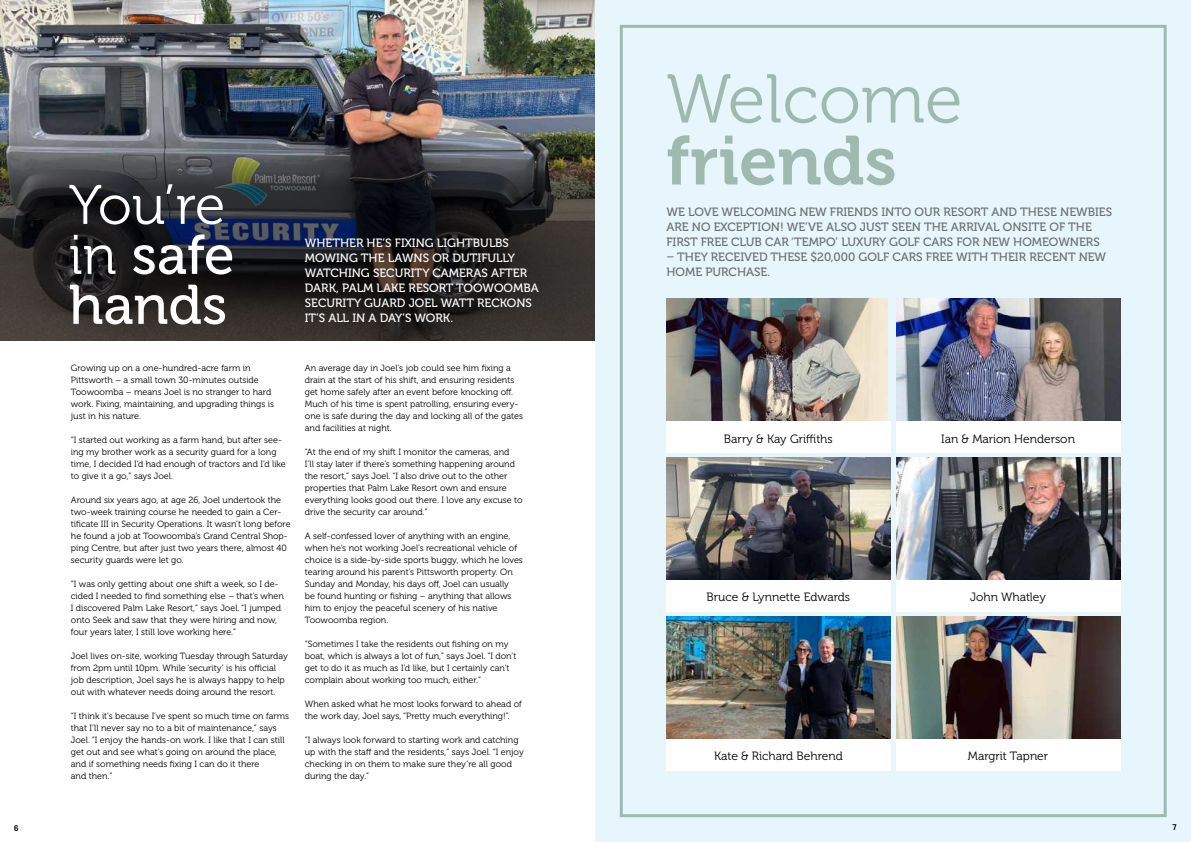
<style>
.page{position:relative;width:1191px;height:842px;background:#fff}
.page>*{position:absolute;margin:0;border:0;box-sizing:border-box;transform-origin:0 0}
.t1{font:68.9px "Museo 300";color:#9fb9af}
.t2{font:68.9px "Museo 700";color:#9fb9af}
.t3{font:55.5px/50px "Museo 500";color:#fff}
.t4{font:55.5px "Museo 300";color:#fff}
.t5{font:12px/15px "Museo 500";color:#6b6e6e}
.t6{font:12px/15px "Museo 500";color:#fff}
.t7{font:12px "Museo 300";color:#000}
.t8{font:9px/12px "Museo 300";color:#000}
.t9{font:700 8px "Trade Gothic LT Std";color:#000}
.s1{font-family:"Museo 300"}
</style>
<div class="page">
<img style="left:0;top:0;width:595px;height:126px">
<svg style="left:0;top:126px;width:595px;height:214px;background:#323133"></svg>
<div style="left:595px;top:0;width:596px;height:842px;background:#e7f5fd"></div>
<div style="left:620px;top:25px;width:546px;height:792px;border:3px solid #9fb9af"></div>
<img style="left:666px;top:298px;width:221px;height:123px">
<img style="left:666px;top:457px;width:224px;height:123px">
<img style="left:666px;top:617px;width:224px;height:122px">
<img style="left:896px;top:298px;width:224px;height:123px">
<img style="left:896px;top:457px;width:224px;height:123px">
<img style="left:896px;top:617px;width:224px;height:122px">
<div style="left:666px;top:421px;width:224px;height:32px;background:#fff"></div>
<div style="left:666px;top:580px;width:224px;height:32px;background:#fff"></div>
<div style="left:896px;top:580px;width:224px;height:32px;background:#fff"></div>
<div style="left:896px;top:739px;width:224px;height:32px;background:#fff"></div>
<div style="left:666px;top:739px;width:224px;height:32px;background:#fff"></div>
<div style="left:896px;top:421px;width:224px;height:32px;background:#fff"></div>
<h2 class="t4" style="left:69px;top:175px;width:158px">You’re</h2>
<h2 class="t3" style="left:69px;top:231px;width:167px"><span class="s1">in</span> safe hands</h2>
<h3 class="t6" style="left:305px;top:235px;width:235px">WHETHER HE’S FIXING LIGHTBULBS<br>MOWING THE LAWNS OR DUTIFULLY<br>WATCHING SECURITY CAMERAS AFTER<br>DARK, PALM LAKE RESORT TOOWOOMBA<br>SECURITY GUARD JOEL WATT RECKONS<br>IT’S ALL IN A DAY’S WORK.</h3>
<p class="t8" style="left:71px;top:362px;width:205px">Growing up on a one-hundred-acre farm in Pittsworth – a small town 30-minutes outside Toowoomba – means Joel is no stranger to hard work. Fixing, maintaining, and upgrading things is just in his nature.</p>
<p class="t8" style="left:71px;top:434px;width:216px">“I started out working as a farm hand, but after see&shy;ing my brother work as a security guard for a long time, I decided I’d had enough of tractors and I’d like to give it a go,” says Joel.</p>
<p class="t8" style="left:71px;top:494px;width:221px">Around six years ago, at age 26, Joel undertook the two-week training course he needed to gain a Cer&shy;tificate III in Security Operations. It wasn’t long before he found a job at Toowoomba’s Grand Central Shop&shy;ping Centre, but after just two years there, almost 40 security guards were let go.</p>
<p class="t8" style="left:71px;top:578px;width:215px">“I was only getting about one shift a week, so I de&shy;cided I needed to find something else – that’s when I discovered Palm Lake Resort,” says Joel. “I jumped onto Seek and saw that they were hiring and now, four years later, I still love working here.”</p>
<p class="t8" style="left:71px;top:650px;width:219px">Joel lives on-site, working Tuesday through Saturday from 2pm until 10pm. While ‘security’ is his official job description, Joel says he is always happy to help out with whatever needs doing around the resort.</p>
<p class="t8" style="left:71px;top:710px;width:220px">“I think it’s because I’ve spent so much time on farms that I’ll never say no to a bit of maintenance,” says Joel. “I enjoy the hands-on work. I like that I can still get out and see what’s going on around the place, and if something needs fixing I can do it there<br>and then.”</p>
<p class="t8" style="left:305px;top:362px;width:220px">An average day in Joel’s job could see him fixing a drain at the start of his shift, and ensuring residents get home safely after an event before knocking off.<br>Much of his time is spent patrolling, ensuring every&shy;one is safe during the day and locking all of the gates and facilities at night.</p>
<p class="t8" style="left:305px;top:446px;width:219px">“At the end of my shift I monitor the cameras, and<br>I’ll stay later if there’s something happening around the resort,” says Joel. “I also drive out to the other properties that Palm Lake Resort own and ensure everything looks good out there. I love any excuse to drive the security car around.”</p>
<p class="t8" style="left:305px;top:530px;width:219px">A self-confessed lover of anything with an engine, when he’s not working Joel’s recreational vehicle of choice is a side-by-side sports buggy, which he loves tearing around his parent’s Pittsworth property. On Sunday and Monday, his days off, Joel can usually<br>be found hunting or fishing – anything that allows him to enjoy the peaceful scenery of his native Toowoomba region.</p>
<p class="t8" style="left:305px;top:638px;width:213px">“Sometimes I take the residents out fishing on my boat, which is always a lot of fun,” says Joel. “I don’t get to do it as much as I’d like, but I certainly can’t complain about working too much, either.”</p>
<p class="t8" style="left:305px;top:698px;width:219px">When asked what he most looks forward to ahead of the work day, Joel says, “Pretty much everything!”.</p>
<p class="t8" style="left:305px;top:734px;width:221px">“I always look forward to starting work and catching up with the staff and the residents,” says Joel. “I enjoy checking in on them to make sure they’re all good during the day.”</p>
<h1 class="t1" style="left:666px;top:62px;width:298px">Welcome</h1>
<h1 class="t2" style="left:666px;top:122px;width:232px">friends</h1>
<h3 class="t5" style="left:666px;top:204px;width:447px">WE LOVE WELCOMING NEW FRIENDS INTO OUR RESORT AND THESE NEWBIES<br>ARE NO EXCEPTION! WE’VE ALSO JUST SEEN THE ARRIVAL ONSITE OF THE<br>FIRST FREE CLUB CAR ‘TEMPO’ LUXURY GOLF CARS FOR NEW HOMEOWNERS</h3>
<h3 class="t5" style="left:666px;top:249px;width:441px">– THEY RECEIVED THESE $20,000 GOLF CARS FREE WITH THEIR RECENT NEW<br>HOME PURCHASE.</h3>
<h3 class="t7" style="left:724px;top:432px;width:110px">Barry &amp; Kay Griffiths</h3>
<h3 class="t7" style="left:941px;top:432px;width:135px">Ian &amp; Marion Henderson</h3>
<h3 class="t7" style="left:706px;top:591px;width:145px">Bruce &amp; Lynnette Edwards</h3>
<h3 class="t7" style="left:970px;top:591px;width:77px">John Whatley</h3>
<h3 class="t7" style="left:714px;top:749px;width:130px">Kate &amp; Richard Behrend</h3>
<h3 class="t7" style="left:968px;top:749px;width:82px">Margrit Tapner</h3>
<p class="t9" style="left:14px;top:823px;width:6px">6</p>
<p class="t9" style="left:1172px;top:822px;width:6px">7</p>
</div>
